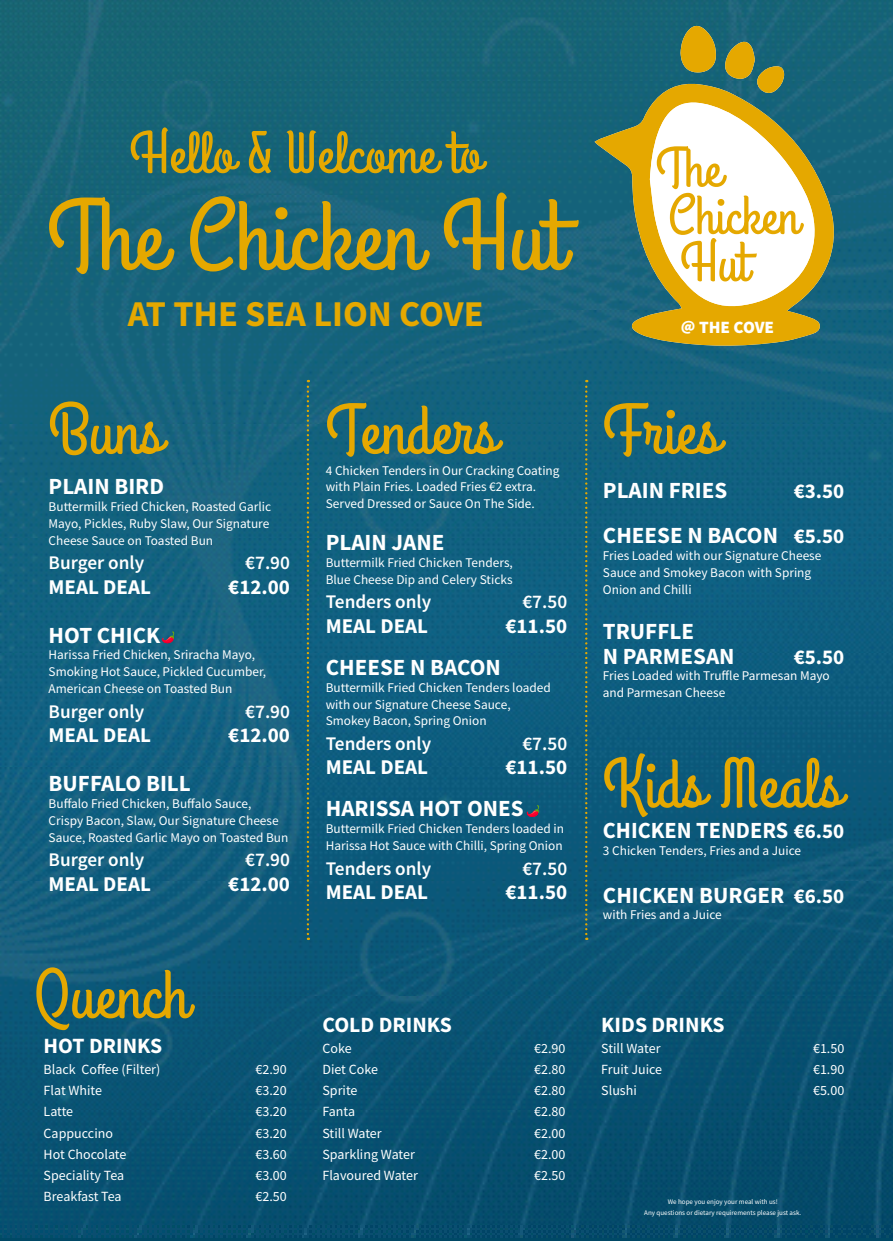
<style>
.page{position:relative;width:893px;height:1241px;background:#fff}
.page>*{position:absolute;margin:0;border:0;box-sizing:border-box;transform-origin:0 0}
.t1{font:99.78px "Grand Hotel";color:#e5a800}
.t2{font:70px "Grand Hotel";color:#e5a800}
.t3{font:58.87px "Grand Hotel";color:#e5a800}
.t4{font:55.79px "Grand Hotel";color:#e5a800}
.t5{font:700 36.3px "Source Sans Pro";color:#e5a800}
.t6{font:700 23.1px/24.5px "Source Sans Pro";color:#fff}
.t7{font:700 21.77px "Source Sans Pro";color:#fff}
.t8{font:700 21px "Source Sans Pro";color:#fff}
.t9{font:600 19.25px "Source Sans Pro";color:#fff}
.t10{font:900 17.25px "Source Sans Pro";color:#fff}
.t11{font:14px "Source Sans Pro";color:#fff}
.t12{font:13.3px/16.8px "Source Sans Pro";color:#fff}
.t13{font:7px "Source Sans Pro";color:#fff}
.s1{font-size:21px}
</style>
<div class="page">
<img style="left:0;top:0;width:893px;height:1237px">
<svg style="left:307px;top:380px;width:2px;height:559px"></svg>
<svg style="left:585px;top:380px;width:2px;height:559px"></svg>
<div style="left:595px;top:24px;width:247px;height:58px;background:#156278"></div>
<svg style="left:595px;top:82px;width:247px;height:265px;background:#627c50"></svg>
<svg style="left:650px;top:24px;width:166px;height:283px"></svg>
<svg style="left:162px;top:631px;width:12px;height:12px"></svg>
<svg style="left:527px;top:805px;width:12px;height:12px"></svg>
<p class="t3" style="left:130px;top:116px;width:353px">Hello &amp; Welcome to</p>
<p class="t1" style="left:47px;top:173px;width:518px">The Chicken Hut</p>
<p class="t5" style="left:128px;top:289px;width:357px">AT THE SEA LION COVE</p>
<p class="t4" style="left:656px;top:133px;width:67px">The</p>
<p class="t4" style="left:668px;top:180px;width:132px">Chicken</p>
<p class="t4" style="left:680px;top:227px;width:70px">Hut</p>
<p class="t10" style="left:681px;top:315px;width:95px">@ THE COVE</p>
<p class="t2" style="left:49px;top:386px;width:115px">Buns</p>
<p class="t6" style="left:49px;top:474px;width:117px">PLAIN BIRD</p>
<p class="t12" style="left:49px;top:498px;width:224px">Buttermilk Fried Chicken, Roasted Garlic<br>Mayo, Pickles, Ruby Slaw, Our Signature<br>Cheese Sauce on Toasted Bun</p>
<p class="t9" style="left:49px;top:550px;width:97px">Burger only</p>
<p class="t9" style="left:245px;top:550px;width:46px">€7.90</p>
<p class="t8" style="left:49px;top:572px;width:104px">MEAL DEAL</p>
<p class="t8" style="left:228px;top:572px;width:63px">€12.00</p>
<p class="t6" style="left:49px;top:622px;width:113px">HOT CHICK</p>
<p class="t12" style="left:49px;top:646px;width:219px">Harissa Fried Chicken, Sriracha Mayo,<br>Smoking Hot Sauce, Pickled Cucumber,<br>American Cheese on Toasted Bun</p>
<p class="t9" style="left:49px;top:698px;width:97px">Burger only</p>
<p class="t9" style="left:245px;top:698px;width:46px">€7.90</p>
<p class="t8" style="left:49px;top:720px;width:104px">MEAL DEAL</p>
<p class="t8" style="left:228px;top:720px;width:63px">€12.00</p>
<p class="t6" style="left:49px;top:770px;width:144px">BUFFALO BILL</p>
<p class="t12" style="left:49px;top:795px;width:241px">Buffalo Fried Chicken, Buffalo Sauce,<br>Crispy Bacon, Slaw, Our Signature Cheese<br>Sauce, Roasted Garlic Mayo on Toasted Bun</p>
<p class="t9" style="left:49px;top:846px;width:97px">Burger only</p>
<p class="t9" style="left:245px;top:846px;width:46px">€7.90</p>
<p class="t8" style="left:49px;top:869px;width:104px">MEAL DEAL</p>
<p class="t8" style="left:228px;top:869px;width:63px">€12.00</p>
<p class="t2" style="left:34px;top:950px;width:156px">Quench</p>
<p class="t7" style="left:44px;top:1031px;width:120px">HOT DRINKS</p>
<p class="t11" style="left:44px;top:1060px;width:118px">Black Coffee (Filter)</p>
<p class="t11" style="left:255px;top:1060px;width:33px">€2.90</p>
<p class="t11" style="left:44px;top:1081px;width:60px">Flat White</p>
<p class="t11" style="left:255px;top:1081px;width:33px">€3.20</p>
<p class="t11" style="left:44px;top:1102px;width:31px">Latte</p>
<p class="t11" style="left:255px;top:1102px;width:33px">€3.20</p>
<p class="t11" style="left:44px;top:1123px;width:71px">Cappuccino</p>
<p class="t11" style="left:255px;top:1123px;width:33px">€3.20</p>
<p class="t11" style="left:44px;top:1144px;width:84px">Hot Chocolate</p>
<p class="t11" style="left:255px;top:1144px;width:33px">€3.60</p>
<p class="t11" style="left:44px;top:1165px;width:82px">Speciality Tea</p>
<p class="t11" style="left:255px;top:1165px;width:33px">€3.00</p>
<p class="t11" style="left:44px;top:1186px;width:80px">Breakfast Tea</p>
<p class="t11" style="left:255px;top:1186px;width:33px">€2.50</p>
<p class="t2" style="left:326px;top:386px;width:173px">Tenders</p>
<p class="t12" style="left:326px;top:461px;width:235px">4 Chicken Tenders in Our Cracking Coating with Plain Fries. Loaded Fries €2 extra.<br>Served Dressed or Sauce On The Side.</p>
<p class="t6" style="left:326px;top:530px;width:120px">PLAIN JANE</p>
<p class="t12" style="left:326px;top:554px;width:189px">Buttermilk Fried Chicken Tenders,<br>Blue Cheese Dip and Celery Sticks</p>
<p class="t9" style="left:326px;top:589px;width:107px">Tenders only</p>
<p class="t9" style="left:522px;top:589px;width:46px">€7.50</p>
<p class="t8" style="left:326px;top:611px;width:104px">MEAL DEAL</p>
<p class="t8" style="left:505px;top:611px;width:63px">€11.50</p>
<p class="t6" style="left:326px;top:654px;width:177px">CHEESE N BACON</p>
<p class="t12" style="left:326px;top:678px;width:226px">Buttermilk Fried Chicken Tenders loaded with our Signature Cheese Sauce,<br>Smokey Bacon, Spring Onion</p>
<p class="t9" style="left:326px;top:730px;width:107px">Tenders only</p>
<p class="t9" style="left:522px;top:730px;width:46px">€7.50</p>
<p class="t8" style="left:326px;top:753px;width:104px">MEAL DEAL</p>
<p class="t8" style="left:505px;top:753px;width:63px">€11.50</p>
<p class="t6" style="left:326px;top:796px;width:199px">HARISSA HOT ONES</p>
<p class="t12" style="left:326px;top:820px;width:240px">Buttermilk Fried Chicken Tenders loaded in<br>Harissa Hot Sauce with Chilli, Spring Onion</p>
<p class="t9" style="left:326px;top:855px;width:107px">Tenders only</p>
<p class="t9" style="left:522px;top:855px;width:46px">€7.50</p>
<p class="t8" style="left:326px;top:877px;width:104px">MEAL DEAL</p>
<p class="t8" style="left:505px;top:877px;width:63px">€11.50</p>
<p class="t7" style="left:322px;top:1010px;width:131px">COLD DRINKS</p>
<p class="t11" style="left:322px;top:1039px;width:31px">Coke</p>
<p class="t11" style="left:534px;top:1039px;width:33px">€2.90</p>
<p class="t11" style="left:322px;top:1060px;width:57px">Diet Coke</p>
<p class="t11" style="left:534px;top:1060px;width:33px">€2.80</p>
<p class="t11" style="left:322px;top:1081px;width:37px">Sprite</p>
<p class="t11" style="left:534px;top:1081px;width:33px">€2.80</p>
<p class="t11" style="left:322px;top:1102px;width:34px">Fanta</p>
<p class="t11" style="left:534px;top:1102px;width:33px">€2.80</p>
<p class="t11" style="left:322px;top:1123px;width:61px">Still Water</p>
<p class="t11" style="left:534px;top:1123px;width:33px">€2.00</p>
<p class="t11" style="left:322px;top:1144px;width:94px">Sparkling Water</p>
<p class="t11" style="left:534px;top:1144px;width:33px">€2.00</p>
<p class="t11" style="left:322px;top:1165px;width:97px">Flavoured Water</p>
<p class="t11" style="left:534px;top:1165px;width:33px">€2.50</p>
<p class="t2" style="left:603px;top:386px;width:118px">Fries</p>
<p class="t6" style="left:603px;top:477px;width:126px">PLAIN FRIES</p>
<p class="t8" style="left:794px;top:476px;width:52px">€3.50</p>
<p class="t6" style="left:603px;top:523px;width:243px">CHEESE N BACON <span class="s1">€5.50</span></p>
<p class="t12" style="left:603px;top:547px;width:220px">Fries Loaded with our Signature Cheese<br>Sauce and Smokey Bacon with Spring<br>Onion and Chilli</p>
<p class="t6" style="left:603px;top:618px;width:133px">TRUFFLE<br>N PARMESAN</p>
<p class="t8" style="left:794px;top:642px;width:52px">€5.50</p>
<p class="t12" style="left:603px;top:667px;width:228px">Fries Loaded with Truffle Parmesan Mayo and Parmesan Cheese</p>
<p class="t2" style="left:603px;top:739px;width:241px">Kids Meals</p>
<p class="t6" style="left:603px;top:817px;width:243px">CHICKEN TENDERS <span class="s1">€6.50</span></p>
<p class="t12" style="left:603px;top:841px;width:200px">3 Chicken Tenders, Fries and a Juice</p>
<p class="t6" style="left:603px;top:882px;width:243px">CHICKEN BURGER <span class="s1">€6.50</span></p>
<p class="t12" style="left:603px;top:906px;width:120px">with Fries and a Juice</p>
<p class="t7" style="left:601px;top:1010px;width:125px">KIDS DRINKS</p>
<p class="t11" style="left:601px;top:1039px;width:61px">Still Water</p>
<p class="t11" style="left:813px;top:1039px;width:33px">€1.50</p>
<p class="t11" style="left:601px;top:1060px;width:62px">Fruit Juice</p>
<p class="t11" style="left:813px;top:1060px;width:33px">€1.90</p>
<p class="t11" style="left:601px;top:1081px;width:37px">Slushi</p>
<p class="t11" style="left:813px;top:1081px;width:33px">€5.00</p>
<p class="t13" style="left:668px;top:1197px;width:112px">We hope you enjoy your meal with us!</p>
<p class="t13" style="left:644px;top:1207px;width:159px">Any questions or dietary requirements please just ask.</p>
</div>
